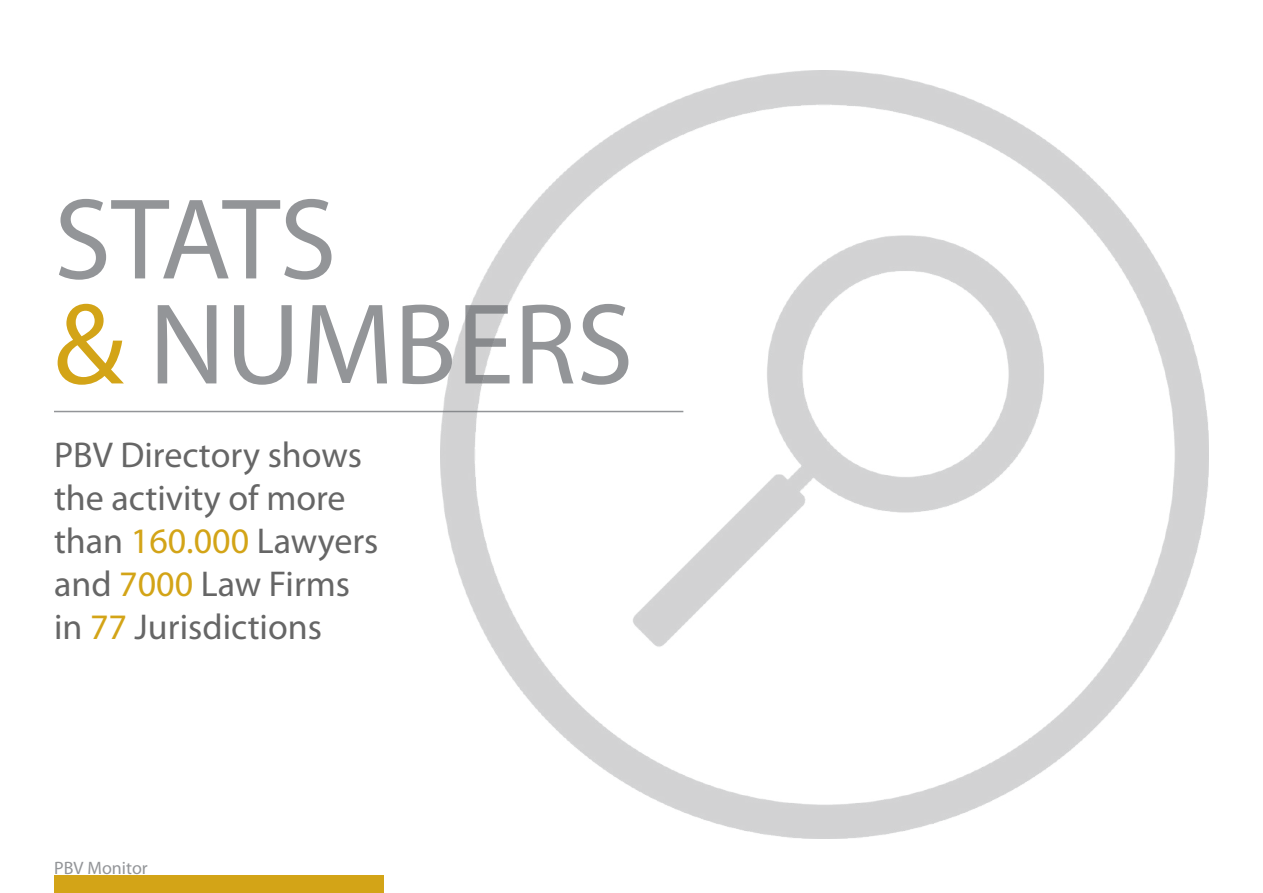
<style>
.page{position:relative;width:1263px;height:893px;background:#fff}
.page>*{position:absolute;margin:0;border:0;box-sizing:border-box;transform-origin:0 0}
.t1{font:116.1px/105px "Myriad Pro";color:#939598}
.t2{font:36px/43.2px "Myriad Pro";color:#666}
.t3{font:18px "Myriad Pro";color:#939598}
.s1{color:#d3a417}
</style>
<div class="page">
<div style="left:54px;top:876px;width:330px;height:17px;background:#d3a417"></div>
<hr style="left:54px;top:411px;width:629px;height:1px;background:#939598">
<img style="left:441px;top:70px;width:768px;height:768px">
<h1 class="t1" style="left:54px;top:185px;width:581px">STATS<br><span class="s1">&amp;</span> NUMBERS</h1>
<p class="t2" style="left:54px;top:432px;width:326px">PBV Directory shows the activity of more than <span class="s1">160.000</span> Lawyers and <span class="s1">7000</span> Law Firms in <span class="s1">77</span> Jurisdictions</p>
<p class="t3" style="left:54px;top:857px;width:95px">PBV Monitor</p>
</div>
